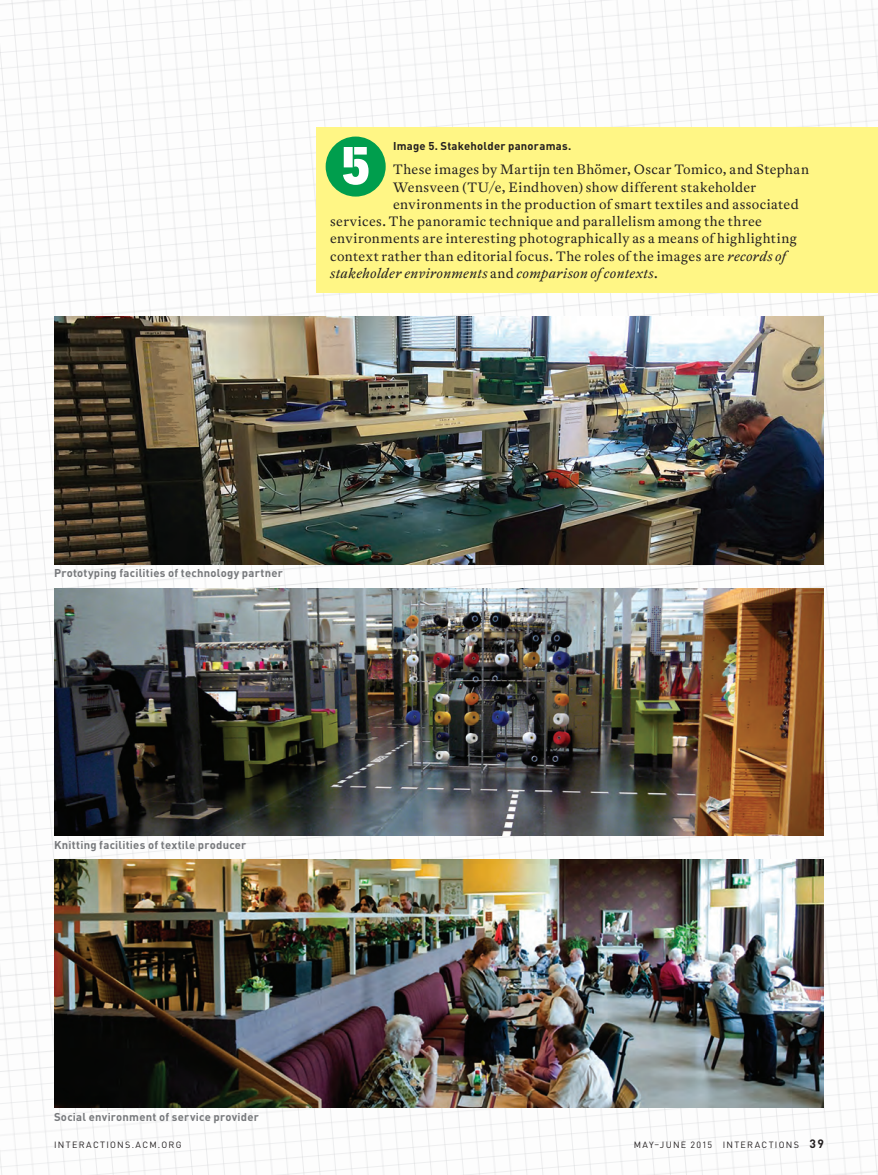
<style>
.page{position:relative;width:878px;height:1175px;background:#fff}
.page>*{position:absolute;margin:0;border:0;box-sizing:border-box;transform-origin:0 0}
.t1{font:900 54px "PF Din Stencil";color:#fff}
.t2{font:13.5px "Antwerp ACM";letter-spacing:.03em;color:#231f20}
.t3{font:italic 13.5px "Antwerp ACM";letter-spacing:.03em;color:#231f20}
.t4{font:700 11.25px "DIN Pro";letter-spacing:.02em;color:#76787b}
.t5{font:700 11.25px "DIN Pro";letter-spacing:.02em;color:#231f20}
.t6{font:9px "DIN Pro";letter-spacing:.145em;color:#231f20}
.s1{font-style:italic}
.s2{font-style:normal}
.s3{font-weight:700;font-size:12px}
</style>
<div class="page">
<img style="left:0;top:0;width:878px;height:1174px">
<img style="left:54px;top:860px;width:769px;height:247px">
<img style="left:54px;top:588px;width:770px;height:248px">
<div style="left:316px;top:128px;width:562px;height:164px;background:#fff685"></div>
<div style="left:325px;top:136px;width:60px;height:60px;background:#009e4d;border-radius:50%"></div>
<img style="left:54px;top:316px;width:770px;height:248px">
<p class="t5" style="left:393px;top:136px;width:180px">Image 5. Stakeholder panoramas.</p>
<p class="t2" style="left:393px;top:160px;width:417px">These images by Martijn ten Bhömer, Oscar Tomico, and Stephan</p>
<p class="t2" style="left:393px;top:178px;width:364px">Wensveen (TU/e, Eindhoven) show different stakeholder</p>
<p class="t2" style="left:393px;top:195px;width:407px">environments in the production of smart textiles and associated</p>
<p class="t2" style="left:330px;top:212px;width:433px">services. The panoramic technique and parallelism among the three</p>
<p class="t2" style="left:330px;top:229px;width:468px">environments are interesting photographically as a means of highlighting</p>
<p class="t2" style="left:330px;top:247px;width:457px">context rather than editorial focus. The roles of the images are <span class="s1">records of</span></p>
<p class="t3" style="left:330px;top:265px;width:329px">stakeholder environments <span class="s2">and</span> comparison of contexts<span class="s2">.</span></p>
<h1 class="t1" style="left:340px;top:132px;width:32px">5</h1>
<p class="t4" style="left:54px;top:564px;width:230px">Prototyping facilities of technology partner</p>
<p class="t4" style="left:54px;top:835px;width:194px">Knitting facilities of textile producer</p>
<p class="t4" style="left:54px;top:1107px;width:206px">Social environment of service provider</p>
<p class="t6" style="left:54px;top:1137px;width:129px">INTERACTIONS.ACM.ORG</p>
<p class="t6" style="left:633px;top:1137px;width:192px">MAY–JUNE 2015 INTERACTIONS <span class="s3">39</span></p>
</div>
